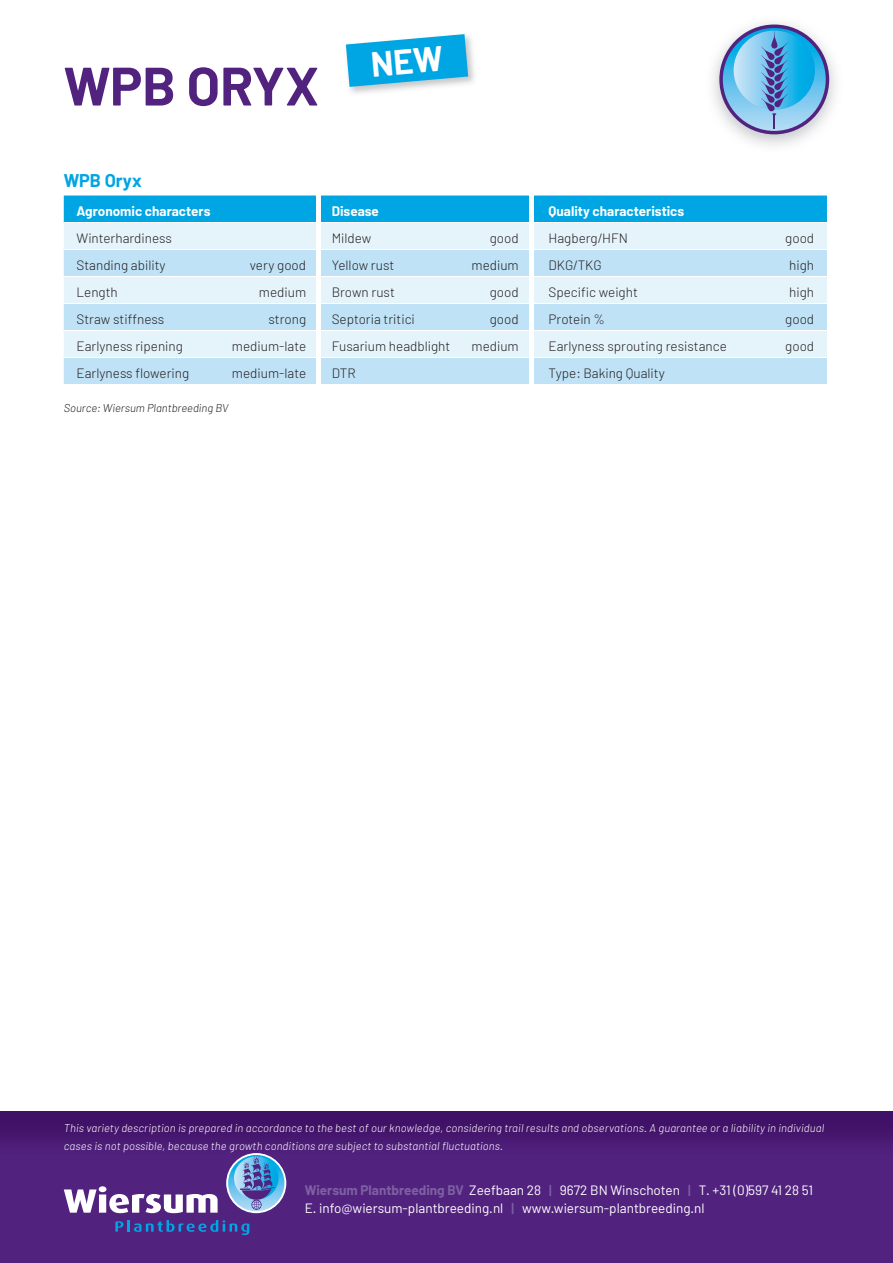
<style>
.page{position:relative;width:893px;height:1263px;background:#fff}
.page>*{position:absolute;margin:0;border:0;box-sizing:border-box;transform-origin:0 0}
.t1{font:700 54px "Barlow";color:#52227f}
.t2{font:700 18px "Barlow";color:#00a5e3}
.t3{font:300 13.5px "Barlow";color:#231f20}
.t4{font:13.5px/18px "Barlow";color:#fff}
.t5{font:700 13.5px "Barlow";color:#fff}
.t6{font:italic 300 11.25px/18px "Barlow";letter-spacing:.01em;color:#fff}
.t7{font:italic 300 11.25px "Barlow";color:#231f20}
.s1{font-weight:700;color:#7d61a0}
.s2{font-weight:600;color:#7d61a0}
</style>
<div class="page">
<div style="left:0;top:1105px;width:893px;height:158px;background:#52227f"></div>
<img style="left:0;top:1111px;width:893px;height:45px">
<div style="left:0;top:1096px;width:893px;height:15px;background:#fff"></div>
<div style="left:64px;top:195px;width:763px;height:27px;background:#00a5e3"></div>
<div style="left:64px;top:223px;width:763px;height:26px;background:#e5f3fb"></div>
<svg style="left:64px;top:250px;width:763px;height:134px;background:#cee8f8"></svg>
<hr style="left:64px;top:276px;width:253px;height:1px;background:#fff">
<hr style="left:321px;top:276px;width:208px;height:1px;background:#fff">
<hr style="left:534px;top:276px;width:293px;height:1px;background:#fff">
<hr style="left:64px;top:303px;width:253px;height:1px;background:#fff">
<hr style="left:321px;top:303px;width:208px;height:1px;background:#fff">
<hr style="left:534px;top:303px;width:293px;height:1px;background:#fff">
<hr style="left:64px;top:330px;width:253px;height:1px;background:#fff">
<hr style="left:321px;top:330px;width:208px;height:1px;background:#fff">
<hr style="left:534px;top:330px;width:293px;height:1px;background:#fff">
<hr style="left:64px;top:357px;width:253px;height:1px;background:#fff">
<hr style="left:321px;top:357px;width:208px;height:1px;background:#fff">
<hr style="left:534px;top:357px;width:293px;height:1px;background:#fff">
<hr style="left:317px;top:195px;width:4px;height:28px;background:#fff">
<div style="left:529px;top:195px;width:5px;height:28px;background:#fff"></div>
<hr style="left:317px;top:223px;width:4px;height:27px;background:#fff">
<div style="left:529px;top:223px;width:5px;height:27px;background:#fff"></div>
<hr style="left:317px;top:250px;width:4px;height:27px;background:#fff">
<div style="left:529px;top:250px;width:5px;height:27px;background:#fff"></div>
<hr style="left:317px;top:277px;width:4px;height:27px;background:#fff">
<div style="left:529px;top:277px;width:5px;height:27px;background:#fff"></div>
<hr style="left:317px;top:304px;width:4px;height:27px;background:#fff">
<div style="left:529px;top:304px;width:5px;height:27px;background:#fff"></div>
<hr style="left:317px;top:331px;width:4px;height:27px;background:#fff">
<div style="left:529px;top:331px;width:5px;height:27px;background:#fff"></div>
<hr style="left:317px;top:358px;width:4px;height:27px;background:#fff">
<div style="left:529px;top:358px;width:5px;height:27px;background:#fff"></div>
<img style="left:712px;top:22px;width:124px;height:124px">
<svg style="left:719px;top:25px;width:110px;height:109px"></svg>
<svg style="left:723px;top:28px;width:103px;height:103px"></svg>
<svg style="left:734px;top:31px;width:81px;height:98px;background:#6ab0de"></svg>
<svg style="left:226px;top:1153px;width:60px;height:60px"></svg>
<svg style="left:228px;top:1155px;width:56px;height:56px"></svg>
<svg style="left:234px;top:1156px;width:44px;height:54px"></svg>
<svg style="left:115px;top:1220px;width:134px;height:15px"></svg>
<svg style="left:64px;top:1186px;width:154px;height:27px"></svg>
<img style="left:345px;top:36px;width:129px;height:57px">
<svg style="left:346px;top:34px;width:122px;height:53px;background:#33b4e5"></svg>
<h1 class="t1" style="left:64px;top:53px;width:257px">WPB ORYX</h1>
<h2 class="t2" style="left:64px;top:169px;width:79px">WPB Oryx</h2>
<p class="t5" style="left:77px;top:203px;width:135px">Agronomic characters</p>
<p class="t5" style="left:332px;top:203px;width:49px">Disease</p>
<p class="t5" style="left:549px;top:203px;width:137px">Quality characteristics</p>
<p class="t3" style="left:77px;top:230px;width:97px">Winterhardiness</p>
<p class="t3" style="left:332px;top:230px;width:41px">Mildew</p>
<p class="t3" style="left:490px;top:230px;width:30px">good</p>
<p class="t3" style="left:549px;top:230px;width:81px">Hagberg/HFN</p>
<p class="t3" style="left:785px;top:230px;width:30px">good</p>
<p class="t3" style="left:77px;top:257px;width:91px">Standing ability</p>
<p class="t3" style="left:250px;top:257px;width:58px">very good</p>
<p class="t3" style="left:332px;top:257px;width:64px">Yellow rust</p>
<p class="t3" style="left:471px;top:257px;width:49px">medium</p>
<p class="t3" style="left:549px;top:257px;width:55px">DKG/TKG</p>
<p class="t3" style="left:789px;top:257px;width:26px">high</p>
<p class="t3" style="left:77px;top:284px;width:43px">Length</p>
<p class="t3" style="left:259px;top:284px;width:49px">medium</p>
<p class="t3" style="left:332px;top:284px;width:65px">Brown rust</p>
<p class="t3" style="left:490px;top:284px;width:30px">good</p>
<p class="t3" style="left:549px;top:284px;width:91px">Specific weight</p>
<p class="t3" style="left:789px;top:284px;width:26px">high</p>
<p class="t3" style="left:77px;top:311px;width:89px">Straw stiffness</p>
<p class="t3" style="left:268px;top:311px;width:39px">strong</p>
<p class="t3" style="left:332px;top:311px;width:85px">Septoria tritici</p>
<p class="t3" style="left:490px;top:311px;width:30px">good</p>
<p class="t3" style="left:549px;top:311px;width:58px">Protein %</p>
<p class="t3" style="left:785px;top:311px;width:30px">good</p>
<p class="t3" style="left:77px;top:338px;width:108px">Earlyness ripening</p>
<p class="t3" style="left:232px;top:338px;width:76px">medium-late</p>
<p class="t3" style="left:332px;top:338px;width:120px">Fusarium headblight</p>
<p class="t3" style="left:471px;top:338px;width:49px">medium</p>
<p class="t3" style="left:549px;top:338px;width:180px">Earlyness sprouting resistance</p>
<p class="t3" style="left:785px;top:338px;width:30px">good</p>
<p class="t3" style="left:77px;top:365px;width:114px">Earlyness flowering</p>
<p class="t3" style="left:232px;top:365px;width:76px">medium-late</p>
<p class="t3" style="left:332px;top:365px;width:26px">DTR</p>
<p class="t3" style="left:549px;top:365px;width:118px">Type: Baking Quality</p>
<p class="t7" style="left:64px;top:400px;width:166px">Source: Wiersum Plantbreeding BV</p>
<p class="t6" style="left:64px;top:1118px;width:762px">This variety description is prepared in accordance to the best of our knowledge, considering trail results and observations. A guarantee or a liability in individual cases is not possible, because the growth conditions are subject to substantial fluctuations.</p>
<p class="t4" style="left:305px;top:1180px;width:510px"><span class="s1">Wiersum Plantbreeding BV</span> Zeefbaan 28 <span class="s2">|</span> 9672 BN Winschoten <span class="s2">|</span> T. +31 (0)597 41 28 51<br>E. info@wiersum-plantbreeding.nl <span class="s2">|</span> www.wiersum-plantbreeding.nl</p>
</div>
